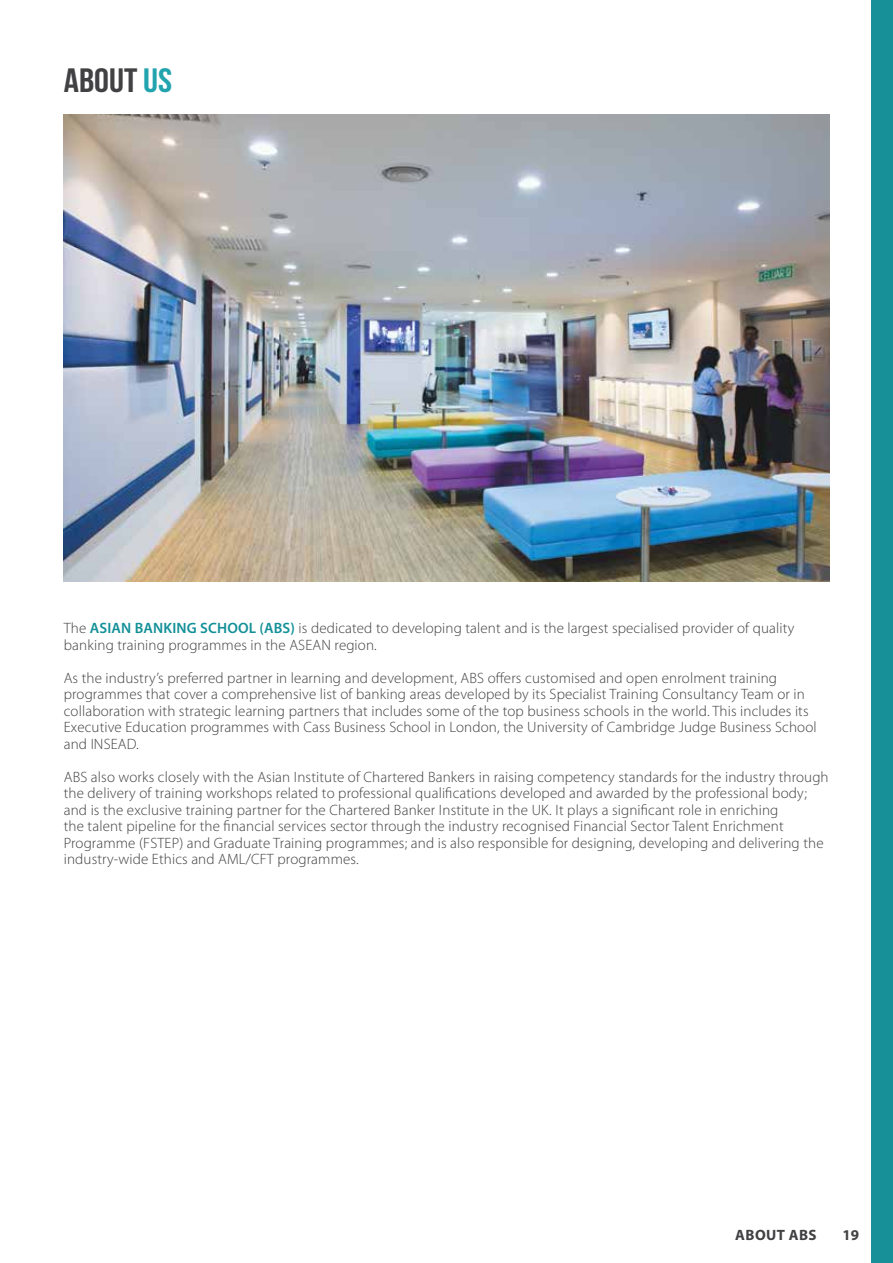
<style>
.page{position:relative;width:893px;height:1263px;background:#fff}
.page>*{position:absolute;margin:0;border:0;box-sizing:border-box;transform-origin:0 0}
.t1{font:700 33.75px "Bebas Neue";color:#414042;scale:1.11 1}
.t2{font:300 15px/16.5px "Myriad Pro";letter-spacing:.01em;color:#414042}
.t3{font:700 15px "Myriad Pro";letter-spacing:.03em;color:#414042}
.s1{color:#22a4ae}
.s2{font-weight:600;color:#139098}
</style>
<div class="page">
<img style="left:64px;top:115px;width:765px;height:466px">
<div style="left:872px;top:0;width:21px;height:1263px;background:#189098"></div>
<h1 class="t1" style="left:64px;top:62px;width:99px">About <span class="s1">US</span></h1>
<p class="t2" style="left:64px;top:620px;width:732px">The <span class="s2">ASIAN BANKING SCHOOL (ABS)</span> is dedicated to developing talent and is the largest specialised provider of quality banking training programmes in the ASEAN region.</p>
<p class="t2" style="left:64px;top:670px;width:754px">As the industry’s preferred partner in learning and development, ABS offers customised and open enrolment training programmes that cover a comprehensive list of banking areas developed by its Specialist Training Consultancy Team or in collaboration with strategic learning partners that includes some of the top business schools in the world. This includes its Executive Education programmes with Cass Business School in London, the University of Cambridge Judge Business School and INSEAD.</p>
<p class="t2" style="left:64px;top:769px;width:766px">ABS also works closely with the Asian Institute of Chartered Bankers in raising competency standards for the industry through the delivery of training workshops related to professional qualifications developed and awarded by the professional body; and is the exclusive training partner for the Chartered Banker Institute in the UK. It plays a significant role in enriching<br>the talent pipeline for the financial services sector through the industry recognised Financial Sector Talent Enrichment Programme (FSTEP) and Graduate Training programmes; and is also responsible for designing, developing and delivering the industry-wide Ethics and AML/CFT programmes.</p>
<p class="t3" style="left:735px;top:1225px;width:83px">ABOUT ABS</p>
<p class="t3" style="left:842px;top:1225px;width:18px">19</p>
</div>
